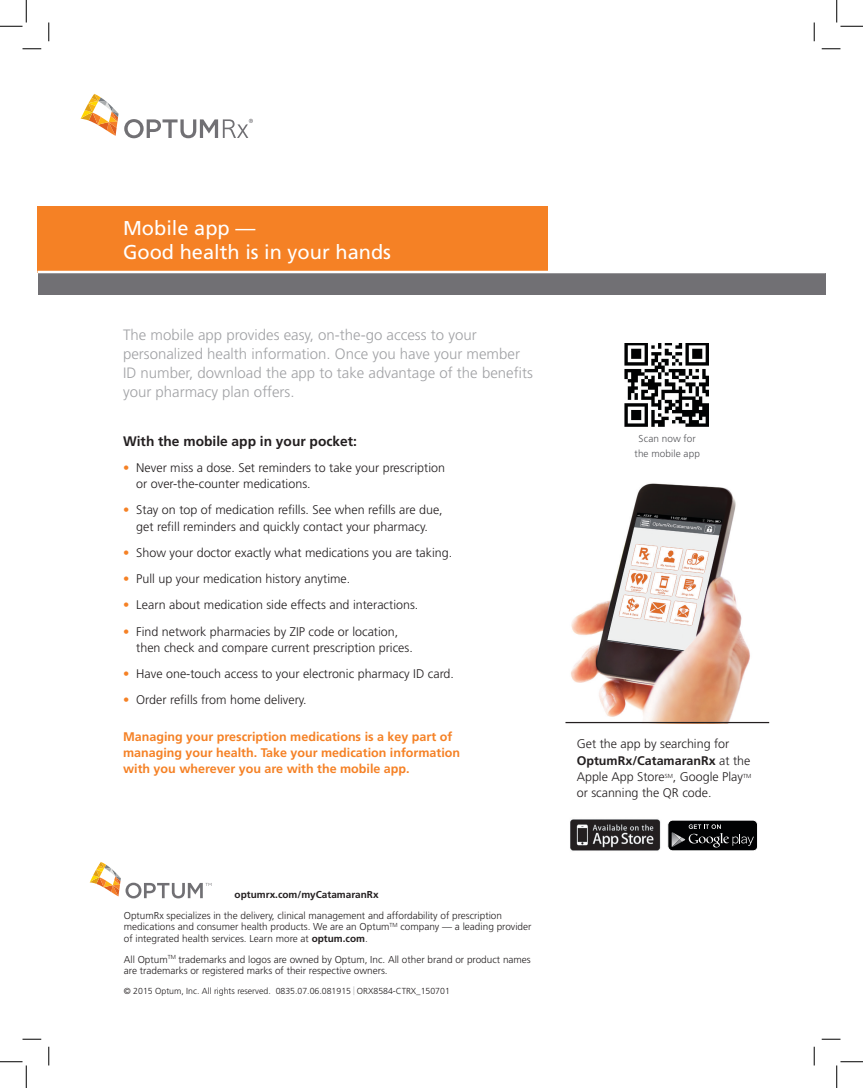
<style>
.page{position:relative;width:863px;height:1088px;background:#fff}
.page>*{position:absolute;margin:0;border:0;box-sizing:border-box;transform-origin:0 0}
.B2B_Headline__20_24{font:20px/23.8px "Frutiger";color:#fff}
.B2B_Lead-in_Copy__12{font:300 15px/18.8px "Frutiger";color:#a1a2a5}
.B2B_1st_Level_Headin{font:700 13.75px "Frutiger";color:#231f20}
.B2B_Body_Copy__10_13{font:300 12.5px/16.2px "Frutiger";color:#231f20}
.B2B_2nd_Level_Headin{font:700 12.5px/16.2px "Frutiger";color:#f58125}
.B2C_Non-CMS_Sign-off{font:300 10px/11.2px "Frutiger";color:#231f20}
.B2C_Non-CMS_Sign-off-2{font:700 10px "Frutiger";color:#231f20}
.Text{font:300 10px/15px "Frutiger";letter-spacing:.01em;color:#55565a;text-align:center}
.B2C_Non-CMS_Sign-off-3{font:300 8.75px "Frutiger";color:#231f20}
.s1{color:#f58125}
.s2{font-weight:700}
.s3{color:#717074}
</style>
<div class="page">
<img style="left:569px;top:483px;width:184px;height:239px">
<svg style="left:81px;top:94px;width:37px;height:42px"></svg>
<svg style="left:124px;top:119px;width:129px;height:19px"></svg>
<div style="left:38px;top:206px;width:510px;height:67px;background:#f58125"></div>
<div style="left:38px;top:273px;width:787px;height:21px;background:#717074"></div>
<hr style="left:38px;top:271px;width:787px;height:2px;background:#fff">
<hr style="left:565px;top:722px;width:204px;height:1px;background:#231f20">
<img style="left:624px;top:344px;width:85px;height:83px">
<img style="left:570px;top:819px;width:91px;height:32px">
<div style="left:667px;top:820px;width:90px;height:30px;background:#010203;border-radius:5px"></div>
<div style="left:667px;top:819px;width:90px;height:32px;border:1px solid #fff;border-radius:5px"></div>
<svg style="left:671px;top:824px;width:82px;height:23px"></svg>
<svg style="left:90px;top:862px;width:121px;height:36px"></svg>
<svg style="left:22px;top:48px;width:19px;height:2px"></svg>
<svg style="left:821px;top:48px;width:19px;height:2px"></svg>
<svg style="left:22px;top:1038px;width:19px;height:2px"></svg>
<svg style="left:821px;top:1038px;width:19px;height:2px"></svg>
<svg style="left:48px;top:22px;width:2px;height:19px"></svg>
<svg style="left:48px;top:1046px;width:2px;height:19px"></svg>
<svg style="left:813px;top:22px;width:2px;height:19px"></svg>
<svg style="left:813px;top:1046px;width:2px;height:19px"></svg>
<svg style="left:0;top:0;width:27px;height:27px"></svg>
<svg style="left:0;top:1061px;width:27px;height:27px"></svg>
<svg style="left:836px;top:0;width:26px;height:27px"></svg>
<svg style="left:836px;top:1061px;width:26px;height:27px"></svg>
<p class="B2B_Headline__20_24" style="left:123px;top:217px;width:269px">Mobile app —<br>Good health is in your hands</p>
<p class="B2B_Lead-in_Copy__12" style="left:123px;top:326px;width:411px">The mobile app provides easy, on-the-go access to your personalized health information. Once you have your member ID number, download the app to take advantage of the benefits your pharmacy plan offers.</p>
<p class="B2B_1st_Level_Headin" style="left:123px;top:432px;width:235px">With the mobile app in your pocket:</p>
<p class="B2B_Body_Copy__10_13" style="left:136px;top:459px;width:310px;text-indent:-13px"><span class="s1">•</span> Never miss a dose. Set reminders to take your prescription or over-the-counter medications.</p>
<p class="B2B_Body_Copy__10_13" style="left:123px;top:502px;width:321px;text-align:center"><span class="s1">•</span> Stay on top of medication refills. See when refills are due, get refill reminders and quickly contact your pharmacy.</p>
<p class="B2B_Body_Copy__10_13" style="left:123px;top:544px;width:330px"><span class="s1">•</span> Show your doctor exactly what medications you are taking.</p>
<p class="B2B_Body_Copy__10_13" style="left:123px;top:571px;width:229px"><span class="s1">•</span> Pull up your medication history anytime.</p>
<p class="B2B_Body_Copy__10_13" style="left:123px;top:597px;width:297px"><span class="s1">•</span> Learn about medication side effects and interactions.</p>
<p class="B2B_Body_Copy__10_13" style="left:136px;top:623px;width:278px;text-indent:-13px"><span class="s1">•</span> Find network pharmacies by ZIP code or location, then check and compare current prescription prices.</p>
<p class="B2B_Body_Copy__10_13" style="left:123px;top:666px;width:332px"><span class="s1">•</span> Have one-touch access to your electronic pharmacy ID card.</p>
<p class="B2B_Body_Copy__10_13" style="left:123px;top:692px;width:185px"><span class="s1">•</span> Order refills from home delivery.</p>
<p class="B2B_2nd_Level_Headin" style="left:123px;top:728px;width:338px">Managing your prescription medications is a key part of managing your health. Take your medication information with you wherever you are with the mobile app.</p>
<p class="B2C_Non-CMS_Sign-off-2" style="left:235px;top:889px;width:145px">optumrx.com/myCatamaranRx</p>
<p class="B2C_Non-CMS_Sign-off" style="left:124px;top:910px;width:409px">OptumRx specializes in the delivery, clinical management and affordability of prescription medications and consumer health products. We are an Optum<sup>TM</sup> company — a leading provider of integrated health services. Learn more at <span class="s2">optum.com</span>.</p>
<p class="B2C_Non-CMS_Sign-off" style="left:124px;top:953px;width:408px">All Optum<sup>TM</sup> trademarks and logos are owned by Optum, Inc. All other brand or product names are trademarks or registered marks of their respective owners.</p>
<p class="B2C_Non-CMS_Sign-off-3" style="left:124px;top:986px;width:327px">© 2015 Optum, Inc. All rights reserved. 0835.07.06.081915 <span class="s3">|</span> ORX8584-CTRX_150701</p>
<p class="Text" style="left:634px;top:431px;width:67px">Scan now for the mobile app</p>
<p class="B2B_Body_Copy__10_13" style="left:576px;top:736px;width:176px">Get the app by searching for<br><span class="s2">OptumRx/CatamaranRx</span> at the<br>Apple App Store<sup>SM</sup>, Google Play<sup>TM </sup>or scanning the QR code.</p>
</div>
